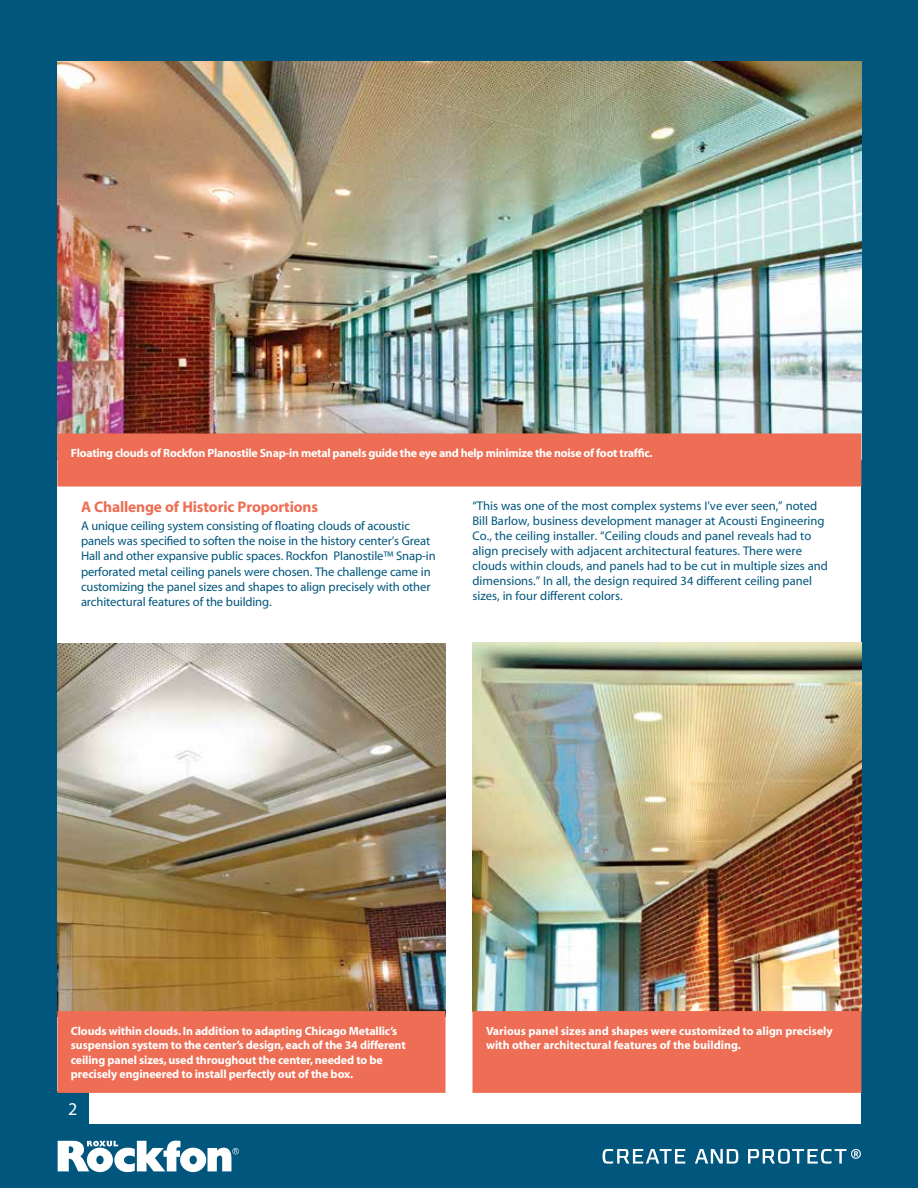
<style>
.page{position:relative;width:918px;height:1188px;background:#00567d}
.page>*{position:absolute;margin:0;border:0;box-sizing:border-box;transform-origin:0 0}
.t1{font:18px "Myriad";color:#fff}
.t2{font:700 15.45px "Myriad";letter-spacing:-.01em;color:#ed6e54}
.t3{font:12.6px/15.1px "Myriad";color:#00567d}
.t4{font:700 11.85px/14.2px "Myriad";letter-spacing:-.01em;color:#fff}
</style>
<div class="page">
<div style="left:58px;top:62px;width:803px;height:1061px;background:#fff"></div>
<svg style="left:695px;top:1149px;width:43px;height:15px"></svg>
<svg style="left:748px;top:1148px;width:113px;height:16px"></svg>
<svg style="left:603px;top:1148px;width:82px;height:16px"></svg>
<svg style="left:58px;top:1141px;width:181px;height:31px"></svg>
<div style="left:55px;top:1092px;width:34px;height:33px;background:#00567d"></div>
<img style="left:57px;top:62px;width:804px;height:371px">
<img style="left:57px;top:643px;width:389px;height:368px">
<div style="left:57px;top:1011px;width:389px;height:82px;background:#ed6e54"></div>
<img style="left:472px;top:642px;width:389px;height:369px">
<div style="left:472px;top:1011px;width:389px;height:82px;background:#ed6e54"></div>
<div style="left:57px;top:433px;width:804px;height:54px;background:#ed6e54"></div>
<p class="t4" style="left:71px;top:447px;width:583px">Floating clouds of Rockfon Planostile Snap-in metal panels guide the eye and help minimize the noise of foot traffic.</p>
<p class="t2" style="left:81px;top:498px;width:239px">A Challenge of Historic Proportions</p>
<p class="t3" style="left:81px;top:519px;width:356px">A unique ceiling system consisting of floating clouds of acoustic panels was specified to soften the noise in the history center’s Great Hall and other expansive public spaces. Rockfon Planostile™ Snap-in perforated metal ceiling panels were chosen. The challenge came in customizing the panel sizes and shapes to align precisely with other architectural features of the building.</p>
<p class="t3" style="left:472px;top:498px;width:357px">“This was one of the most complex systems I’ve ever seen,” noted Bill Barlow, business development manager at Acousti Engineering Co., the ceiling installer. “Ceiling clouds and panel reveals had to align precisely with adjacent architectural features. There were clouds within clouds, and panels had to be cut in multiple sizes and dimensions.” In all, the design required 34 different ceiling panel sizes, in four different colors.</p>
<p class="t4" style="left:71px;top:1024px;width:336px">Clouds within clouds. In addition to adapting Chicago Metallic’s suspension system to the center’s design, each of the 34 different ceiling panel sizes, used throughout the center, needed to be precisely engineered to install perfectly out of the box.</p>
<h1 class="t1" style="left:68px;top:1100px;width:11px">2</h1>
<p class="t4" style="left:486px;top:1024px;width:348px">Various panel sizes and shapes were customized to align precisely with other architectural features of the building.</p>
</div>
